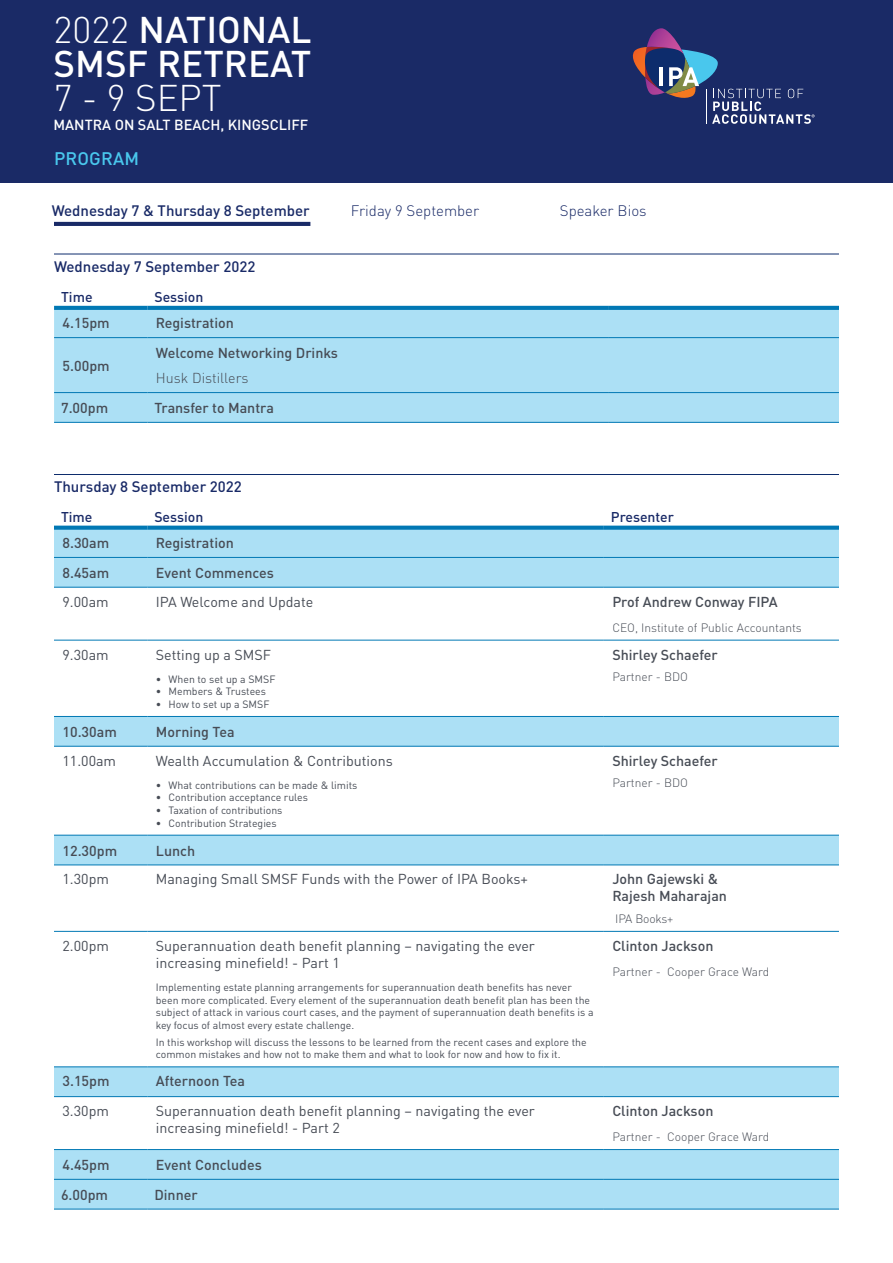
<style>
.page{position:relative;width:893px;height:1263px;background:#fff}
.page>*{position:absolute;margin:0;border:0;box-sizing:border-box;transform-origin:0 0}
.t1{font:500 36.75px/34.3px "DINOT";color:#fff}
.t2{font:300 36.75px "DINOT";color:#fff}
.t3{font:500 18px "DINOT";letter-spacing:.01em;color:#49c7ed}
.t4{font:500 15px "DINOT";color:#192a67}
.t5{font:300 15px "DINOT";color:#192a67}
.t6{font:500 14.4px "DINOT";color:#fff}
.t7{font:14.25px/17.1px "DINOT";color:#474c55}
.t8{font:500 14.25px/17.1px "DINOT";color:#474c55}
.t9{font:300 14.25px "DINOT";color:#474c55}
.t10{font:500 14.1px "DINOT";color:#192a67}
.t11{font:300 12px "DINOT";color:#474c55}
.t12{font:10.5px/12.6px "DINOT";color:#474c55}
.s1{font-weight:300}
</style>
<div class="page">
<svg style="left:54px;top:530px;width:785px;height:679px"></svg>
<svg style="left:54px;top:526px;width:93px;height:4px"></svg>
<svg style="left:147px;top:526px;width:457px;height:4px;background:#0c7fb8"></svg>
<svg style="left:604px;top:526px;width:235px;height:4px"></svg>
<hr style="left:54px;top:557px;width:93px;height:1px;background:#0178b4">
<hr style="left:147px;top:557px;width:457px;height:1px;background:#0178b4">
<hr style="left:604px;top:557px;width:235px;height:1px;background:#0178b4">
<hr style="left:54px;top:587px;width:93px;height:1px;background:#0178b4">
<hr style="left:147px;top:587px;width:457px;height:1px;background:#0178b4">
<hr style="left:604px;top:587px;width:235px;height:1px;background:#0178b4">
<hr style="left:54px;top:640px;width:93px;height:1px;background:#0178b4">
<hr style="left:147px;top:640px;width:457px;height:1px;background:#0178b4">
<hr style="left:604px;top:640px;width:235px;height:1px;background:#0178b4">
<hr style="left:54px;top:716px;width:93px;height:1px;background:#0178b4">
<hr style="left:147px;top:716px;width:457px;height:1px;background:#0178b4">
<hr style="left:604px;top:716px;width:235px;height:1px;background:#0178b4">
<hr style="left:54px;top:746px;width:93px;height:1px;background:#0178b4">
<hr style="left:147px;top:746px;width:457px;height:1px;background:#0178b4">
<hr style="left:604px;top:746px;width:235px;height:1px;background:#0178b4">
<hr style="left:54px;top:835px;width:93px;height:1px;background:#0178b4">
<hr style="left:147px;top:835px;width:457px;height:1px;background:#0178b4">
<hr style="left:604px;top:835px;width:235px;height:1px;background:#0178b4">
<hr style="left:54px;top:865px;width:93px;height:1px;background:#0178b4">
<hr style="left:147px;top:865px;width:457px;height:1px;background:#0178b4">
<hr style="left:604px;top:865px;width:235px;height:1px;background:#0178b4">
<hr style="left:54px;top:1149px;width:93px;height:1px;background:#0178b4">
<hr style="left:147px;top:1149px;width:457px;height:1px;background:#0178b4">
<hr style="left:604px;top:1149px;width:235px;height:1px;background:#0178b4">
<hr style="left:54px;top:1179px;width:93px;height:1px;background:#0178b4">
<hr style="left:147px;top:1179px;width:457px;height:1px;background:#0178b4">
<hr style="left:604px;top:1179px;width:235px;height:1px;background:#0178b4">
<hr style="left:54px;top:1209px;width:93px;height:1px;background:#0178b4">
<hr style="left:147px;top:1209px;width:457px;height:1px;background:#0178b4">
<hr style="left:604px;top:1209px;width:235px;height:1px;background:#0178b4">
<hr style="left:54px;top:931px;width:93px;height:1px;background:#0178b4">
<hr style="left:54px;top:1066px;width:93px;height:1px;background:#0178b4">
<hr style="left:147px;top:931px;width:457px;height:1px;background:#0178b4">
<hr style="left:147px;top:1066px;width:457px;height:1px;background:#0178b4">
<hr style="left:604px;top:931px;width:235px;height:1px;background:#0178b4">
<hr style="left:604px;top:1066px;width:235px;height:1px;background:#0178b4">
<hr style="left:54px;top:1096px;width:93px;height:1px;background:#0178b4">
<hr style="left:147px;top:1096px;width:457px;height:1px;background:#0178b4">
<hr style="left:604px;top:1096px;width:235px;height:1px;background:#0178b4">
<div style="left:54px;top:310px;width:785px;height:112px;background:#ace0f5"></div>
<svg style="left:54px;top:306px;width:93px;height:4px"></svg>
<svg style="left:147px;top:306px;width:461px;height:4px;background:#047ab5"></svg>
<svg style="left:608px;top:306px;width:231px;height:4px"></svg>
<hr style="left:54px;top:337px;width:93px;height:1px;background:#0178b4">
<hr style="left:147px;top:337px;width:461px;height:1px;background:#0178b4">
<hr style="left:608px;top:337px;width:231px;height:1px;background:#0178b4">
<hr style="left:54px;top:392px;width:93px;height:1px;background:#0178b4">
<hr style="left:147px;top:392px;width:461px;height:1px;background:#0178b4">
<hr style="left:608px;top:392px;width:231px;height:1px;background:#0178b4">
<hr style="left:54px;top:422px;width:93px;height:1px;background:#0178b4">
<hr style="left:147px;top:422px;width:461px;height:1px;background:#0178b4">
<hr style="left:608px;top:422px;width:231px;height:1px;background:#0178b4">
<div style="left:0;top:0;width:893px;height:183px;background:#1a2a66"></div>
<svg style="left:632px;top:28px;width:183px;height:96px"></svg>
<hr style="left:54px;top:222px;width:256px;height:4px;background:#192a67">
<hr style="left:54px;top:474px;width:785px;height:1px;background:#0d2c6c">
<hr style="left:54px;top:254px;width:785px;height:1px;background:#0d2c6c">
<h1 class="t1" style="left:54px;top:11px;width:259px"><span class="s1">2022</span> NATIONAL<br>SMSF RETREAT</h1>
<h1 class="t2" style="left:54px;top:75px;width:169px">7 - 9 SEPT</h1>
<h3 class="t6" style="left:54px;top:116px;width:256px">MANTRA ON SALT BEACH, KINGSCLIFF</h3>
<h2 class="t3" style="left:54px;top:147px;width:86px">PROGRAM</h2>
<h3 class="t4" style="left:52px;top:201px;width:260px">Wednesday 7 &amp; Thursday 8 September</h3>
<h3 class="t5" style="left:351px;top:201px;width:130px">Friday 9 September</h3>
<h3 class="t5" style="left:560px;top:201px;width:88px">Speaker Bios</h3>
<h3 class="t4" style="left:54px;top:257px;width:203px">Wednesday 7 September 2022</h3>
<h3 class="t10" style="left:61px;top:288px;width:33px">Time</h3>
<h3 class="t10" style="left:154px;top:288px;width:51px">Session</h3>
<h3 class="t8" style="left:63px;top:314px;width:49px">4.15pm</h3>
<h3 class="t8" style="left:156px;top:314px;width:80px">Registration</h3>
<h3 class="t8" style="left:63px;top:356px;width:49px">5.00pm</h3>
<h3 class="t8" style="left:156px;top:344px;width:184px">Welcome Networking Drinks</h3>
<h3 class="t9" style="left:156px;top:369px;width:94px">Husk Distillers</h3>
<h3 class="t8" style="left:61px;top:399px;width:49px">7.00pm</h3>
<h3 class="t8" style="left:154px;top:399px;width:121px">Transfer to Mantra</h3>
<h3 class="t4" style="left:54px;top:477px;width:189px">Thursday 8 September 2022</h3>
<h3 class="t10" style="left:61px;top:508px;width:33px">Time</h3>
<h3 class="t10" style="left:154px;top:508px;width:51px">Session</h3>
<h3 class="t10" style="left:611px;top:508px;width:65px">Presenter</h3>
<h3 class="t8" style="left:63px;top:534px;width:48px">8.30am</h3>
<h3 class="t8" style="left:156px;top:534px;width:80px">Registration</h3>
<h3 class="t8" style="left:63px;top:564px;width:48px">8.45am</h3>
<h3 class="t8" style="left:156px;top:564px;width:120px">Event Commences</h3>
<h3 class="t7" style="left:63px;top:593px;width:48px">9.00am</h3>
<h3 class="t7" style="left:156px;top:593px;width:159px">IPA Welcome and Update</h3>
<h3 class="t8" style="left:612px;top:593px;width:167px">Prof Andrew Conway FIPA</h3>
<p class="t11" style="left:612px;top:620px;width:191px">CEO, Institute of Public Accountants</p>
<h3 class="t7" style="left:63px;top:646px;width:48px">9.30am</h3>
<h3 class="t7" style="left:156px;top:646px;width:117px">Setting up a SMSF</h3>
<p class="t12" style="left:156px;top:672px;width:121px">• When to set up a SMSF</p>
<p class="t12" style="left:156px;top:685px;width:112px">• Members &amp; Trustees</p>
<p class="t12" style="left:156px;top:698px;width:115px">• How to set up a SMSF</p>
<h3 class="t8" style="left:612px;top:645px;width:107px">Shirley Schaefer</h3>
<p class="t11" style="left:612px;top:669px;width:77px">Partner - BDO</p>
<h3 class="t8" style="left:63px;top:723px;width:56px">10.30am</h3>
<h3 class="t8" style="left:156px;top:723px;width:80px">Morning Tea</h3>
<h3 class="t7" style="left:63px;top:752px;width:55px">11.00am</h3>
<h3 class="t7" style="left:156px;top:752px;width:239px">Wealth Accumulation &amp; Contributions</h3>
<p class="t12" style="left:156px;top:778px;width:203px">• What contributions can be made &amp; limits</p>
<p class="t12" style="left:156px;top:791px;width:154px">• Contribution acceptance rules</p>
<p class="t12" style="left:156px;top:804px;width:128px">• Taxation of contributions</p>
<p class="t12" style="left:156px;top:816px;width:122px">• Contribution Strategies</p>
<h3 class="t8" style="left:612px;top:752px;width:107px">Shirley Schaefer</h3>
<p class="t11" style="left:612px;top:775px;width:77px">Partner - BDO</p>
<h3 class="t8" style="left:63px;top:841px;width:56px">12.30pm</h3>
<h3 class="t8" style="left:156px;top:841px;width:41px">Lunch</h3>
<h3 class="t7" style="left:63px;top:870px;width:48px">1.30pm</h3>
<h3 class="t7" style="left:156px;top:870px;width:374px">Managing Small SMSF Funds with the Power of IPA Books+</h3>
<h3 class="t8" style="left:612px;top:870px;width:116px">John Gajewski &amp;<br>Rajesh Maharajan</h3>
<p class="t11" style="left:615px;top:911px;width:60px">IPA Books+</p>
<h3 class="t7" style="left:63px;top:937px;width:48px">2.00pm</h3>
<h3 class="t7" style="left:156px;top:937px;width:381px">Superannuation death benefit planning – navigating the ever increasing minefield! - Part 1</h3>
<p class="t12" style="left:156px;top:981px;width:439px">Implementing estate planning arrangements for superannuation death benefits has never been more complicated. Every element of the superannuation death benefit plan has been the subject of attack in various court cases, and the payment of superannuation death benefits is a key focus of almost every estate challenge.</p>
<p class="t12" style="left:156px;top:1035px;width:432px">In this workshop will discuss the lessons to be learned from the recent cases and explore the common mistakes and how not to make them and what to look for now and how to fix it.</p>
<h3 class="t8" style="left:612px;top:937px;width:103px">Clinton Jackson</h3>
<p class="t11" style="left:612px;top:964px;width:158px">Partner - Cooper Grace Ward</p>
<h3 class="t8" style="left:63px;top:1072px;width:49px">3.15pm</h3>
<h3 class="t8" style="left:156px;top:1072px;width:91px">Afternoon Tea</h3>
<h3 class="t7" style="left:63px;top:1102px;width:48px">3.30pm</h3>
<h3 class="t7" style="left:156px;top:1102px;width:381px">Superannuation death benefit planning – navigating the ever increasing minefield! - Part 2</h3>
<h3 class="t8" style="left:612px;top:1102px;width:103px">Clinton Jackson</h3>
<p class="t11" style="left:612px;top:1129px;width:158px">Partner - Cooper Grace Ward</p>
<h3 class="t8" style="left:63px;top:1156px;width:49px">4.45pm</h3>
<h3 class="t8" style="left:156px;top:1156px;width:108px">Event Concludes</h3>
<h3 class="t8" style="left:61px;top:1185px;width:49px">6.00pm</h3>
<h3 class="t8" style="left:154px;top:1185px;width:45px">Dinner</h3>
</div>
